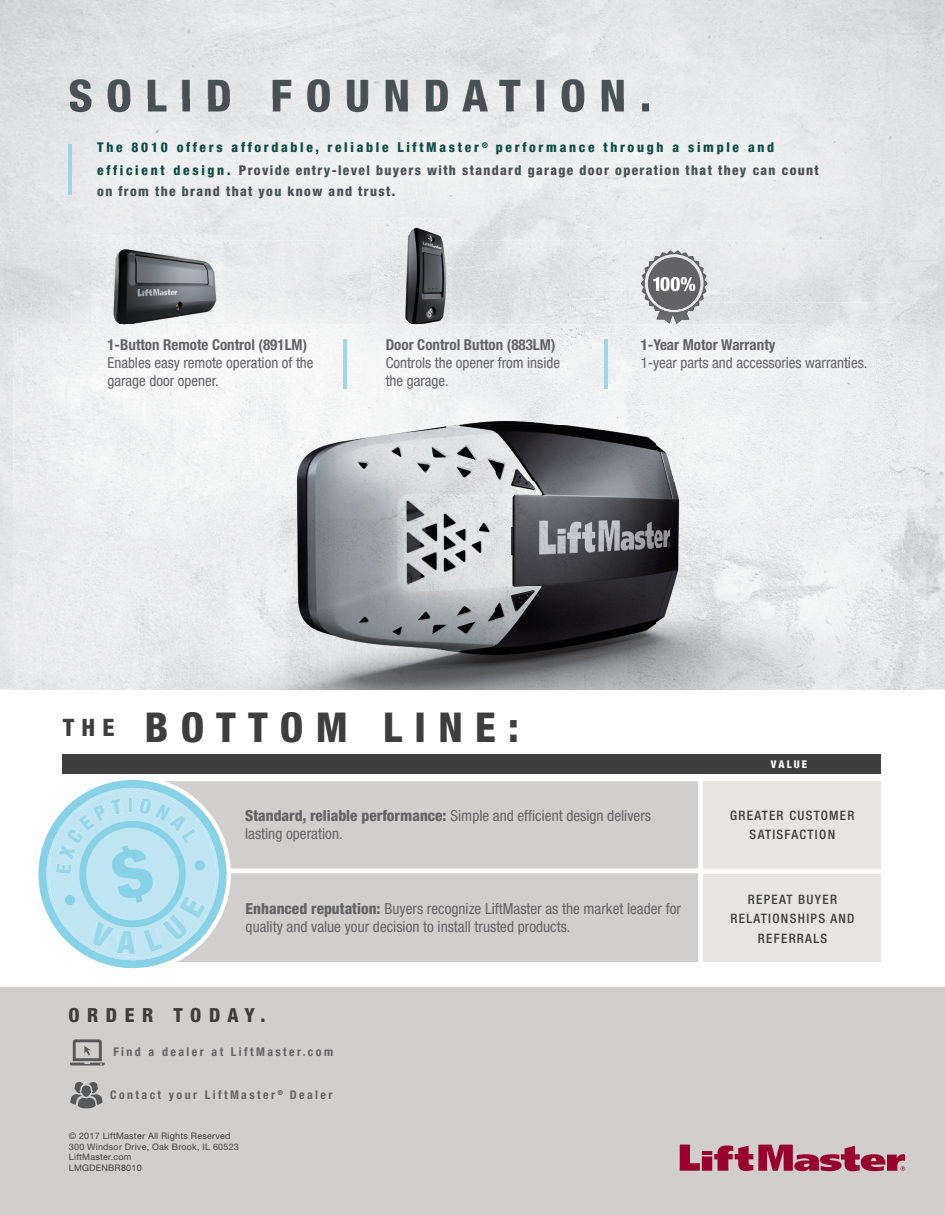
<style>
.page{position:relative;width:945px;height:1215px;background:#fff}
.page>*{position:absolute;margin:0;border:0;box-sizing:border-box;transform-origin:0 0}
.t1{font:800 condensed 45px "Helvetica Neue LT Std";letter-spacing:.3em;color:#485153}
.t2{font:800 condensed 41.25px "Helvetica Neue LT Std";letter-spacing:.3em;color:#3e3e3f}
.t3{font:800 condensed 20.55px "Helvetica Neue LT Std";color:#96d7ea}
.t4{font:800 condensed 19.5px "Helvetica Neue LT Std";letter-spacing:.39em;color:#3e3e3f}
.t5{font:condensed 15.3px/18.3px "Helvetica Neue LT Std";color:#636366}
.t6{font:condensed 15px/18px "Helvetica Neue LT Std";color:#636366}
.t7{font:700 condensed 15px "Helvetica Neue LT Std";color:#636366}
.t8{font:800 condensed 13.5px/22.5px "Helvetica Neue LT Std";letter-spacing:.2em;color:#0c4c45}
.t9{font:800 condensed 13.5px "Helvetica Neue LT Std";letter-spacing:.1em;color:#485153}
.t10{font:500 condensed 13.05px/19.5px "Helvetica Neue LT Std";letter-spacing:.1em;color:#3e3e3f;text-align:center}
.t11{font:700 condensed 12px "Helvetica Neue LT Std";letter-spacing:.2em;color:#636366}
.t12{font:800 condensed 10.65px "Helvetica Neue LT Std";letter-spacing:.2em;color:#fff}
.t13{font:9px/10.8px "Helvetica Neue LT Std";letter-spacing:.025em;color:#3e3e3f}
.s1{color:#485153}
.s2{font-size:24px}
.s3{font-weight:800}
</style>
<div class="page">
<img style="left:0;top:0;width:945px;height:690px">
<div style="left:0;top:988px;width:945px;height:227px;background:#d1cfcd"></div>
<img style="left:14px;top:481px;width:804px;height:209px">
<img style="left:818px;top:377px;width:107px;height:313px">
<div style="left:14px;top:377px;width:160px;height:104px;background:#eff0f1"></div>
<img style="left:174px;top:425px;width:161px;height:56px">
<img style="left:335px;top:377px;width:322px;height:104px">
<div style="left:657px;top:406px;width:161px;height:75px;background:#f0f1f2"></div>
<div style="left:14px;top:325px;width:57px;height:52px;background:#ececee"></div>
<img style="left:595px;top:325px;width:11px;height:52px">
<img style="left:900px;top:325px;width:25px;height:52px">
<img style="left:604px;top:339px;width:2px;height:49px">
<svg style="left:679px;top:1145px;width:226px;height:26px"></svg>
<img style="left:91px;top:240px;width:133px;height:62px">
<img style="left:372px;top:240px;width:80px;height:62px">
<svg style="left:641px;top:250px;width:67px;height:53px;background:#9c9d9f"></svg>
<div style="left:55px;top:99px;width:805px;height:141px;background:#ebeced"></div>
<img style="left:70px;top:99px;width:579px;height:13px">
<img style="left:69px;top:144px;width:3px;height:50px">
<img style="left:71px;top:302px;width:524px;height:123px">
<img style="left:606px;top:303px;width:294px;height:103px">
<img style="left:649px;top:303px;width:50px;height:12px">
<img style="left:656px;top:311px;width:34px;height:13px">
<img style="left:656px;top:303px;width:36px;height:7px">
<img style="left:344px;top:339px;width:3px;height:49px">
<div style="left:235px;top:781px;width:463px;height:87px;background:#d1cfcd"></div>
<div style="left:235px;top:873px;width:463px;height:89px;background:#d1cfcd"></div>
<div style="left:704px;top:875px;width:177px;height:87px;background:#e6e5e4"></div>
<div style="left:704px;top:781px;width:177px;height:88px;background:#e6e5e4"></div>
<div style="left:63px;top:754px;width:818px;height:19px;background:#3e3e3f"></div>
<svg style="left:70px;top:1039px;width:35px;height:26px"></svg>
<svg style="left:70px;top:1082px;width:33px;height:26px"></svg>
<svg style="left:38px;top:772px;width:197px;height:197px"></svg>
<h1 class="t1" style="left:69px;top:68px;width:584px">SOLID FOUNDATION.</h1>
<p class="t8" style="left:97px;top:136px;width:723px">The 8010 offers affordable, reliable LiftMaster <sup>®</sup> performance through a simple and efficient design. <span class="s1">Provide entry-level buyers with standard garage door operation that they can count</span></p>
<p class="t9" style="left:97px;top:183px;width:300px">on from the brand that you know and trust.</p>
<p class="t7" style="left:107px;top:336px;width:201px">1-Button Remote Control (891LM)</p>
<p class="t6" style="left:107px;top:354px;width:208px">Enables easy remote operation of the garage door opener.</p>
<p class="t7" style="left:386px;top:336px;width:171px">Door Control Button (883LM)</p>
<p class="t6" style="left:386px;top:354px;width:176px">Controls the opener from inside the garage.</p>
<p class="t7" style="left:641px;top:336px;width:136px">1-Year Motor Warranty</p>
<p class="t6" style="left:641px;top:354px;width:228px">1-year parts and accessories warranties.</p>
<h2 class="t2" style="left:63px;top:701px;width:458px"><span class="s2">THE</span> BOTTOM LINE:</h2>
<p class="t12" style="left:771px;top:757px;width:38px">VALUE</p>
<h3 class="t3" style="left:128px;top:792px;width:7px">I</h3>
<p class="t5" style="left:245px;top:806px;width:407px"><span class="s3">Standard, reliable performance:</span> Simple and efficient design delivers lasting operation.</p>
<p class="t10" style="left:730px;top:805px;width:126px">GREATER CUSTOMER<br>SATISFACTION</p>
<p class="t5" style="left:246px;top:899px;width:437px"><span class="s3">Enhanced reputation:</span> Buyers recognize LiftMaster as the market leader for quality and value your decision to install trusted products.</p>
<p class="t10" style="left:731px;top:889px;width:125px">REPEAT BUYER<br>RELATIONSHIPS AND<br>REFERRALS</p>
<p class="t4" style="left:68px;top:1003px;width:199px">ORDER TODAY.</p>
<p class="t11" style="left:113px;top:1045px;width:221px">Find a dealer at LiftMaster.com</p>
<p class="t11" style="left:110px;top:1087px;width:224px">Contact your LiftMaster <sup>®</sup> Dealer</p>
<p class="t13" style="left:69px;top:1130px;width:172px">© 2017 LiftMaster All Rights Reserved<br>300 Windsor Drive, Oak Brook, IL 60523<br>LiftMaster.com<br>LMGDENBR8010</p>
</div>
